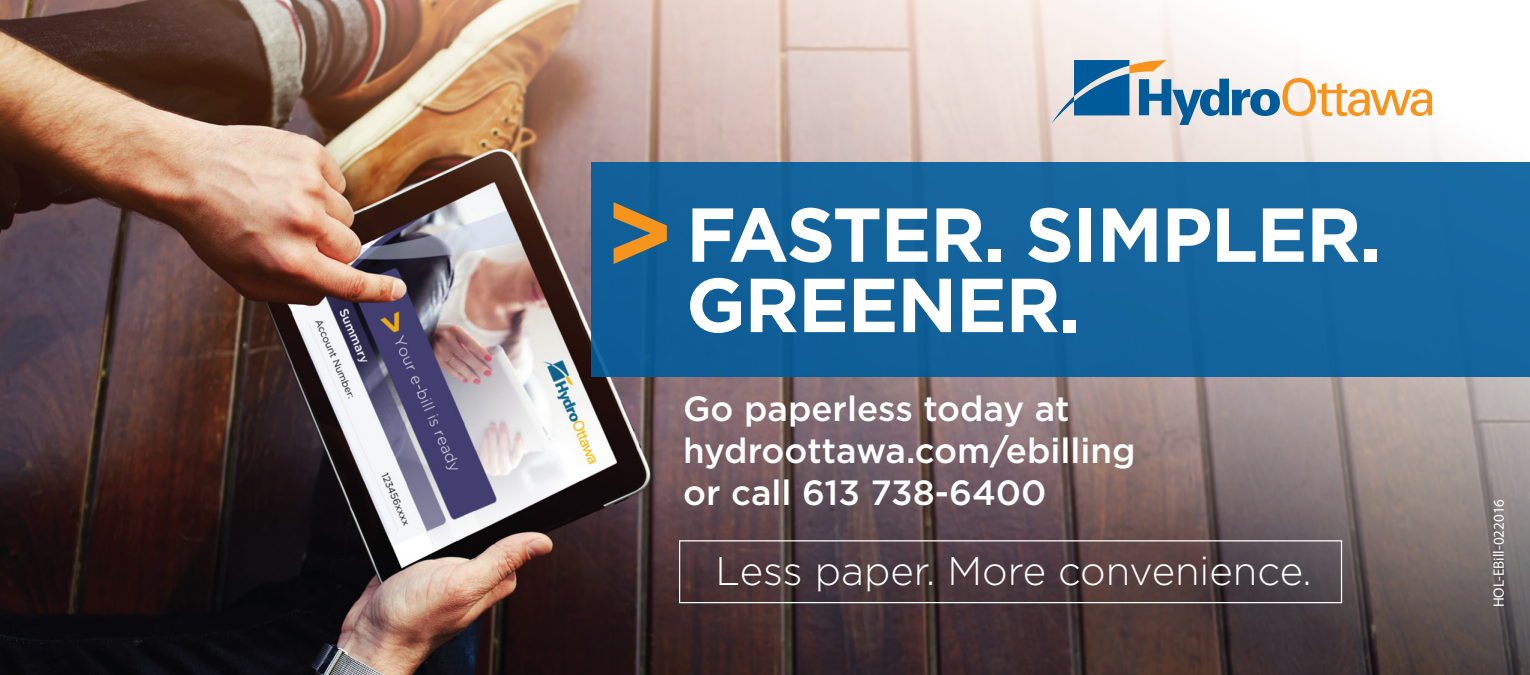
<style>
.page{position:relative;width:1530px;height:675px;background:#fff}
.page>*{position:absolute;margin:0;border:0;box-sizing:border-box;transform-origin:0 0}
.t1{font:700 76.25px/70.2px "Gotham";letter-spacing:-.02em;color:#fff}
.t2{font:300 40px "Gotham";color:#fff}
.t3{font:500 35px/42px "Gotham";color:#fff}
.t4{font:15px "Myriad Pro";color:#fff}
.s1{font-size:110px;color:#f7941e}
</style>
<div class="page">
<img style="left:0;top:0;width:1530px;height:675px">
<div style="left:591px;top:162px;width:939px;height:214px;background:#14649d"></div>
<svg style="left:1052px;top:60px;width:380px;height:65px"></svg>
<div style="left:679px;top:540px;width:663px;height:63px;border:1px solid #fff"></div>
<h1 class="t1" style="left:686px;top:198px;width:697px;text-indent:-82px"><span class="s1">&gt;</span> FASTER. SIMPLER.<br>GREENER.</h1>
<p class="t3" style="left:683px;top:387px;width:454px">Go paperless today at hydroottawa.com/ebilling or call 613 738-6400</p>
<p class="t2" style="left:716px;top:549px;width:598px">Less paper. More convenience.</p>
<p class="t4" style="left:1489px;top:607px;width:110px;rotate:-90deg">HOL-EBill-022016</p>
</div>
